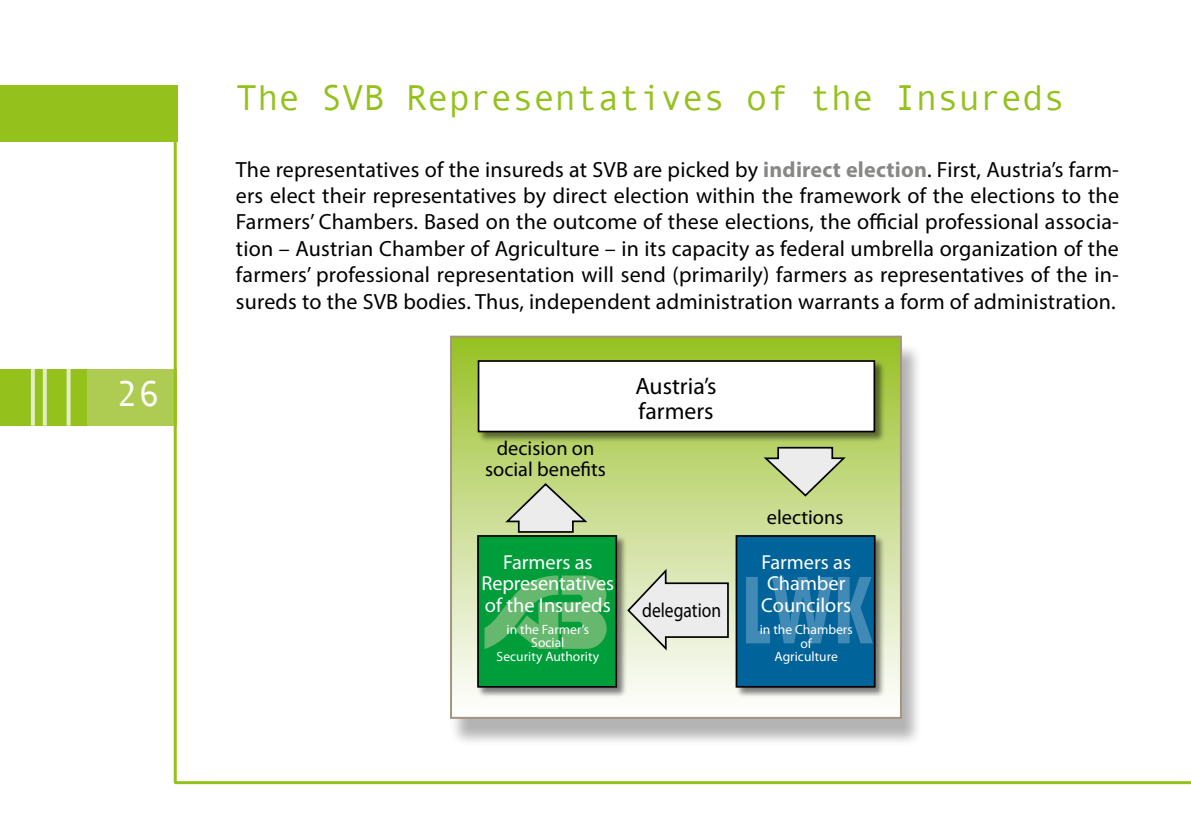
<style>
.page{position:relative;width:1191px;height:840px;background:#fff}
.page>*{position:absolute;margin:0;border:0;box-sizing:border-box;transform-origin:0 0}
.t1{font:36px "Andale Mono";letter-spacing:-.01em;color:#94c11c}
.t2{font:36px "Andale Mono";color:#fff}
.t3{font:23.6px/25.2px "Myriad Pro";color:#000}
.t4{font:22px/26.4px "Myriad Pro";letter-spacing:.01em;color:#000;text-align:justify}
.t5{font:20.2px/21.6px "Myriad Pro";color:#fff}
.t6{font:20.2px/21.6px "Myriad Pro";color:#000;text-align:center}
.t7{font:20.2px "Myriad Pro";color:#000;scale:.86 1}
.t8{font:13.4px/13.4px "Myriad Pro";color:#fff;text-align:center}
.s1{font-weight:700;color:#878786}
</style>
<div class="page">
<div style="left:35px;top:369px;width:142px;height:57px;background:#aecc52"></div>
<div style="left:0;top:369px;width:86px;height:56px;background:#94c11c"></div>
<svg style="left:31px;top:369px;width:4px;height:56px"></svg>
<svg style="left:43px;top:369px;width:4px;height:56px"></svg>
<svg style="left:67px;top:369px;width:4px;height:56px"></svg>
<div style="left:0;top:85px;width:177px;height:57px;background:#94c11c"></div>
<hr style="left:175px;top:780px;width:1016px;height:3px;background:#94c11c">
<hr style="left:174px;top:85px;width:3px;height:697px;background:#94c11c">
<div style="left:449px;top:341px;width:474px;height:405px;background:#000;opacity:.3"></div>
<div style="left:451px;top:336px;width:450px;height:381px;background:linear-gradient(to bottom,#99c027,#fff)"></div>
<img style="left:475px;top:532px;width:154px;height:167px">
<div style="left:478px;top:535px;width:138px;height:151px;background:#009d3b"></div>
<div style="left:477px;top:535px;width:140px;height:152px;border:2px solid #000"></div>
<img style="left:733px;top:532px;width:155px;height:167px">
<div style="left:736px;top:535px;width:138px;height:151px;background:#006399"></div>
<div style="left:735px;top:535px;width:140px;height:152px;border:2px solid #000"></div>
<svg style="left:505px;top:481px;width:84px;height:52px;background:#c6d0a8"></svg>
<svg style="left:761px;top:446px;width:85px;height:51px;background:#c3cea2"></svg>
<svg style="left:626px;top:566px;width:103px;height:84px;background:#d9ddce"></svg>
<svg style="left:746px;top:576px;width:127px;height:67px"></svg>
<svg style="left:484px;top:575px;width:122px;height:73px"></svg>
<img style="left:475px;top:357px;width:412px;height:87px">
<div style="left:478px;top:361px;width:396px;height:70px;background:#fff"></div>
<div style="left:478px;top:360px;width:397px;height:72px;border:2px solid #000"></div>
<div style="left:450px;top:335px;width:452px;height:383px;border:2px solid #a5947f"></div>
<h1 class="t2" style="left:116px;top:370px;width:45px">26</h1>
<h1 class="t1" style="left:236px;top:74px;width:830px">The SVB Representatives of the Insureds</h1>
<p class="t4" style="left:236px;top:155px;width:884px">The representatives of the insureds at SVB are picked by <span class="s1">indirect election</span>. First, Austria’s farm&shy;ers elect their representatives by direct election within the framework of the elections to the Farmers’ Chambers. Based on the outcome of these elections, the official professional associa&shy;tion – Austrian Chamber of Agriculture – in its capacity as federal umbrella organization of the farmers’ professional representation will send (primarily) farmers as representatives of the in&shy;sureds to the SVB bodies. Thus, independent administration warrants a form of administration.</p>
<p class="t6" style="left:485px;top:437px;width:122px">decision on social benefits</p>
<p class="t3" style="left:635px;top:373px;width:83px">Austria’s farmers</p>
<p class="t5" style="left:481px;top:551px;width:134px;text-align:center">Farmers as<br>Representatives of the Insureds</p>
<p class="t8" style="left:496px;top:622px;width:104px">in the Farmer’s<br>Social<br>Security Authority</p>
<p class="t7" style="left:642px;top:598px;width:93px">delegation</p>
<p class="t6" style="left:767px;top:506px;width:78px">elections</p>
<p class="t5" style="left:761px;top:551px;width:91px">Farmers as<br>Chamber<br>Councilors</p>
<p class="t8" style="left:760px;top:622px;width:94px">in the Chambers of<br>Agriculture</p>
</div>
